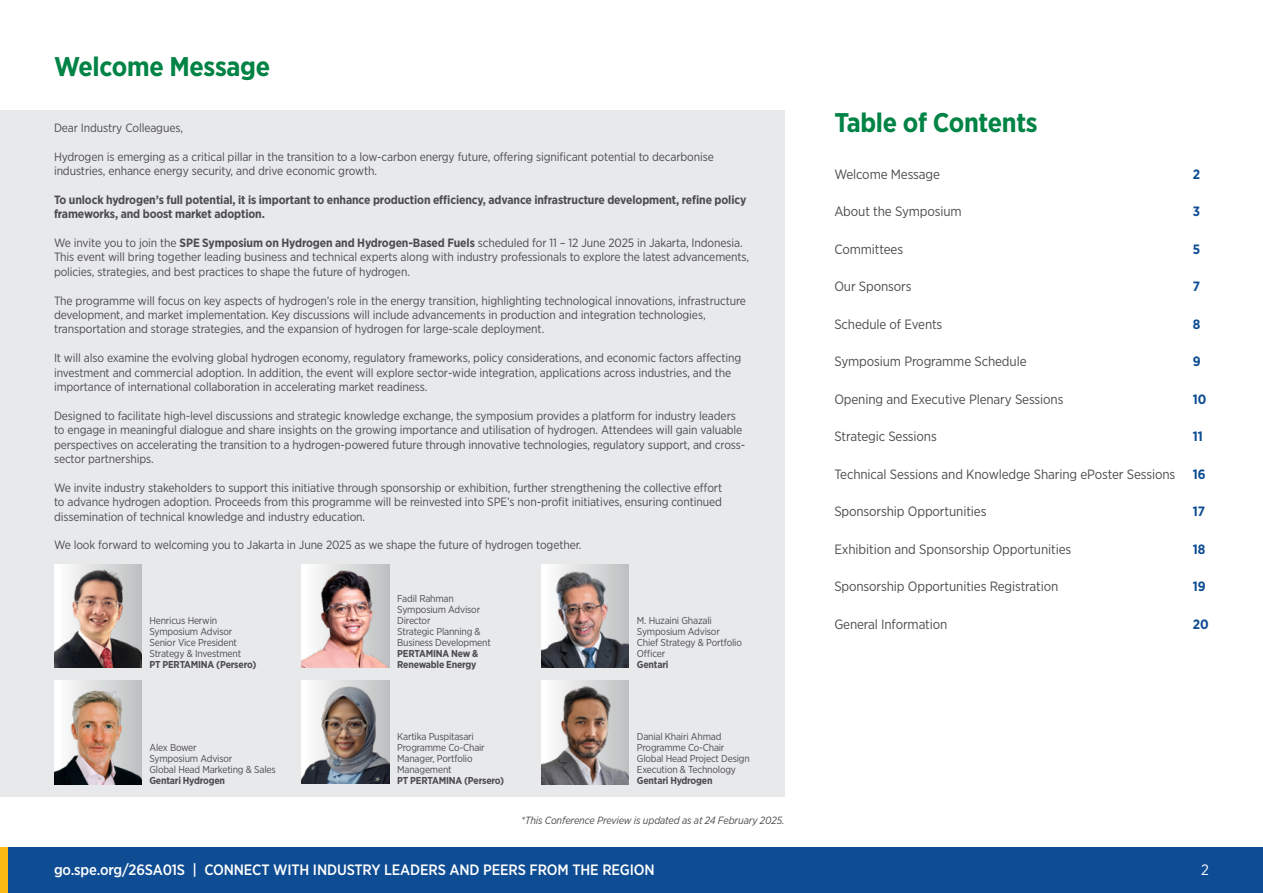
<style>
.page{position:relative;width:1263px;height:893px;background:#fff}
.page>*{position:absolute;margin:0;border:0;box-sizing:border-box;transform-origin:0 0}
.t1{font:700 27px "Gotham Narrow";letter-spacing:-.01em;color:#008345}
.t2{font:500 15px "Gotham Narrow";letter-spacing:-.01em;color:#fff}
.t3{font:15px "Gotham Narrow";color:#fff}
.t4{font:13.5px "Gotham Narrow";letter-spacing:-.01em;color:#4d4d4f}
.t5{font:700 13.5px "Gotham Narrow";letter-spacing:-.01em;color:#0e4c93}
.t6{font:12px/14.4px "Gotham Narrow";letter-spacing:-.01em;color:#4d4d4f}
.t7{font:700 12px/14.4px "Gotham Narrow";letter-spacing:-.01em;color:#4d4d4f}
.t8{font:italic 10.5px "Gotham Narrow";letter-spacing:-.01em;color:#4d4d4f}
.t9{font:10.05px/11.1px "Gotham Narrow";letter-spacing:-.02em;color:#4d4d4f}
.t10{font:700 10.05px/11.1px "Gotham Narrow";letter-spacing:-.02em;color:#4d4d4f}
.s1{font-weight:700}
</style>
<div class="page">
<div style="left:0;top:847px;width:1263px;height:46px;background:#0e4c93"></div>
<div style="left:0;top:847px;width:7px;height:46px;background:#fdb913"></div>
<div style="left:0;top:111px;width:784px;height:686px;background:#e8e9ea"></div>
<img style="left:54px;top:566px;width:88px;height:102px">
<img style="left:54px;top:681px;width:88px;height:103px">
<div style="left:302px;top:564px;width:87px;height:104px;background:linear-gradient(to right,#fff,#bdbfc0)"></div>
<img style="left:302px;top:567px;width:87px;height:101px">
<img style="left:302px;top:680px;width:87px;height:104px">
<img style="left:541px;top:564px;width:88px;height:104px">
<img style="left:541px;top:682px;width:88px;height:102px">
<h1 class="t1" style="left:54px;top:49px;width:218px">Welcome Message</h1>
<p class="t6" style="left:54px;top:120px;width:131px">Dear Industry Colleagues,</p>
<p class="t6" style="left:54px;top:149px;width:661px">Hydrogen is emerging as a critical pillar in the transition to a low-carbon energy future, offering significant potential to decarbonise industries, enhance energy security, and drive economic growth.</p>
<p class="t7" style="left:54px;top:192px;width:694px">To unlock hydrogen’s full potential, it is important to enhance production efficiency, advance infrastructure development, refine policy frameworks, and boost market adoption.</p>
<p class="t6" style="left:54px;top:235px;width:697px">We invite you to join the <span class="s1">SPE Symposium on Hydrogen and Hydrogen-Based Fuels</span> scheduled for 11 – 12 June 2025 in Jakarta, Indonesia.<br>This event will bring together leading business and technical experts along with industry professionals to explore the latest advancements, policies, strategies, and best practices to shape the future of hydrogen.</p>
<p class="t6" style="left:54px;top:293px;width:693px">The programme will focus on key aspects of hydrogen’s role in the energy transition, highlighting technological innovations, infrastructure development, and market implementation. Key discussions will include advancements in production and integration technologies, transportation and storage strategies, and the expansion of hydrogen for large-scale deployment.</p>
<p class="t6" style="left:54px;top:351px;width:689px">It will also examine the evolving global hydrogen economy, regulatory frameworks, policy considerations, and economic factors affecting investment and commercial adoption. In addition, the event will explore sector-wide integration, applications across industries, and the importance of international collaboration in accelerating market readiness.</p>
<p class="t6" style="left:54px;top:408px;width:693px">Designed to facilitate high-level discussions and strategic knowledge exchange, the symposium provides a platform for industry leaders to engage in meaningful dialogue and share insights on the growing importance and utilisation of hydrogen. Attendees will gain valuable perspectives on accelerating the transition to a hydrogen-powered future through innovative technologies, regulatory support, and cross&shy;sector partnerships.</p>
<p class="t6" style="left:54px;top:480px;width:670px;text-align:justify">We invite industry stakeholders to support this initiative through sponsorship or exhibition, further strengthening the collective effort to advance hydrogen adoption. Proceeds from this programme will be reinvested into SPE’s non-profit initiatives, ensuring continued dissemination of technical knowledge and industry education.</p>
<p class="t6" style="left:54px;top:538px;width:529px">We look forward to welcoming you to Jakarta in June 2025 as we shape the future of hydrogen together.</p>
<p class="t9" style="left:149px;top:614px;width:93px">Henricus Herwin<br>Symposium Advisor<br>Senior Vice President<br>Strategy &amp; Investment</p>
<p class="t10" style="left:149px;top:659px;width:108px">PT PERTAMINA (Persero)</p>
<p class="t9" style="left:149px;top:742px;width:128px">Alex Bower<br>Symposium Advisor<br>Global Head Marketing &amp; Sales</p>
<p class="t10" style="left:149px;top:775px;width:77px">Gentari Hydrogen</p>
<p class="t9" style="left:397px;top:592px;width:95px">Fadil Rahman<br>Symposium Advisor<br>Director<br>Strategic Planning &amp;<br>Business Development</p>
<p class="t10" style="left:397px;top:648px;width:83px">PERTAMINA New &amp;<br>Renewable Energy</p>
<p class="t9" style="left:637px;top:614px;width:106px">M. Huzaini Ghazali<br>Symposium Advisor<br>Chief Strategy &amp; Portfolio<br>Officer</p>
<p class="t10" style="left:637px;top:659px;width:33px">Gentari</p>
<p class="t9" style="left:397px;top:731px;width:89px">Kartika Puspitasari<br>Programme Co-Chair<br>Manager, Portfolio<br>Management</p>
<p class="t10" style="left:397px;top:775px;width:108px">PT PERTAMINA (Persero)</p>
<p class="t9" style="left:637px;top:731px;width:114px">Danial Khairi Ahmad<br>Programme Co-Chair<br>Global Head Project Design<br>Execution &amp; Technology</p>
<p class="t10" style="left:637px;top:775px;width:77px">Gentari Hydrogen</p>
<p class="t8" style="left:521px;top:814px;width:265px">*This Conference Preview is updated as at 24 February 2025.</p>
<h1 class="t1" style="left:834px;top:105px;width:205px">Table of Contents</h1>
<p class="t4" style="left:834px;top:166px;width:107px">Welcome Message</p>
<p class="t5" style="left:1193px;top:165px;width:9px">2</p>
<p class="t4" style="left:834px;top:203px;width:129px">About the Symposium</p>
<p class="t5" style="left:1193px;top:203px;width:9px">3</p>
<p class="t4" style="left:834px;top:241px;width:70px">Committees</p>
<p class="t5" style="left:1193px;top:240px;width:9px">5</p>
<p class="t4" style="left:834px;top:278px;width:79px">Our Sponsors</p>
<p class="t5" style="left:1193px;top:278px;width:9px">7</p>
<p class="t4" style="left:834px;top:316px;width:110px">Schedule of Events</p>
<p class="t5" style="left:1193px;top:315px;width:9px">8</p>
<p class="t4" style="left:834px;top:353px;width:194px">Symposium Programme Schedule</p>
<p class="t5" style="left:1193px;top:353px;width:9px">9</p>
<p class="t4" style="left:834px;top:391px;width:231px">Opening and Executive Plenary Sessions</p>
<p class="t5" style="left:1193px;top:390px;width:15px">10</p>
<p class="t4" style="left:834px;top:428px;width:104px">Strategic Sessions</p>
<p class="t5" style="left:1193px;top:428px;width:11px">11</p>
<p class="t4" style="left:834px;top:466px;width:342px">Technical Sessions and Knowledge Sharing ePoster Sessions</p>
<p class="t5" style="left:1193px;top:465px;width:14px">16</p>
<p class="t4" style="left:834px;top:503px;width:154px">Sponsorship Opportunities</p>
<p class="t5" style="left:1193px;top:503px;width:14px">17</p>
<p class="t4" style="left:834px;top:541px;width:238px">Exhibition and Sponsorship Opportunities</p>
<p class="t5" style="left:1193px;top:540px;width:14px">18</p>
<p class="t4" style="left:834px;top:578px;width:225px">Sponsorship Opportunities Registration</p>
<p class="t5" style="left:1193px;top:578px;width:14px">19</p>
<p class="t4" style="left:834px;top:616px;width:115px">General Information</p>
<p class="t5" style="left:1193px;top:615px;width:17px">20</p>
<p class="t2" style="left:54px;top:860px;width:602px">go.spe.org/26SA01S | CONNECT WITH INDUSTRY LEADERS AND PEERS FROM THE REGION</p>
<p class="t3" style="left:1201px;top:861px;width:9px">2</p>
</div>
